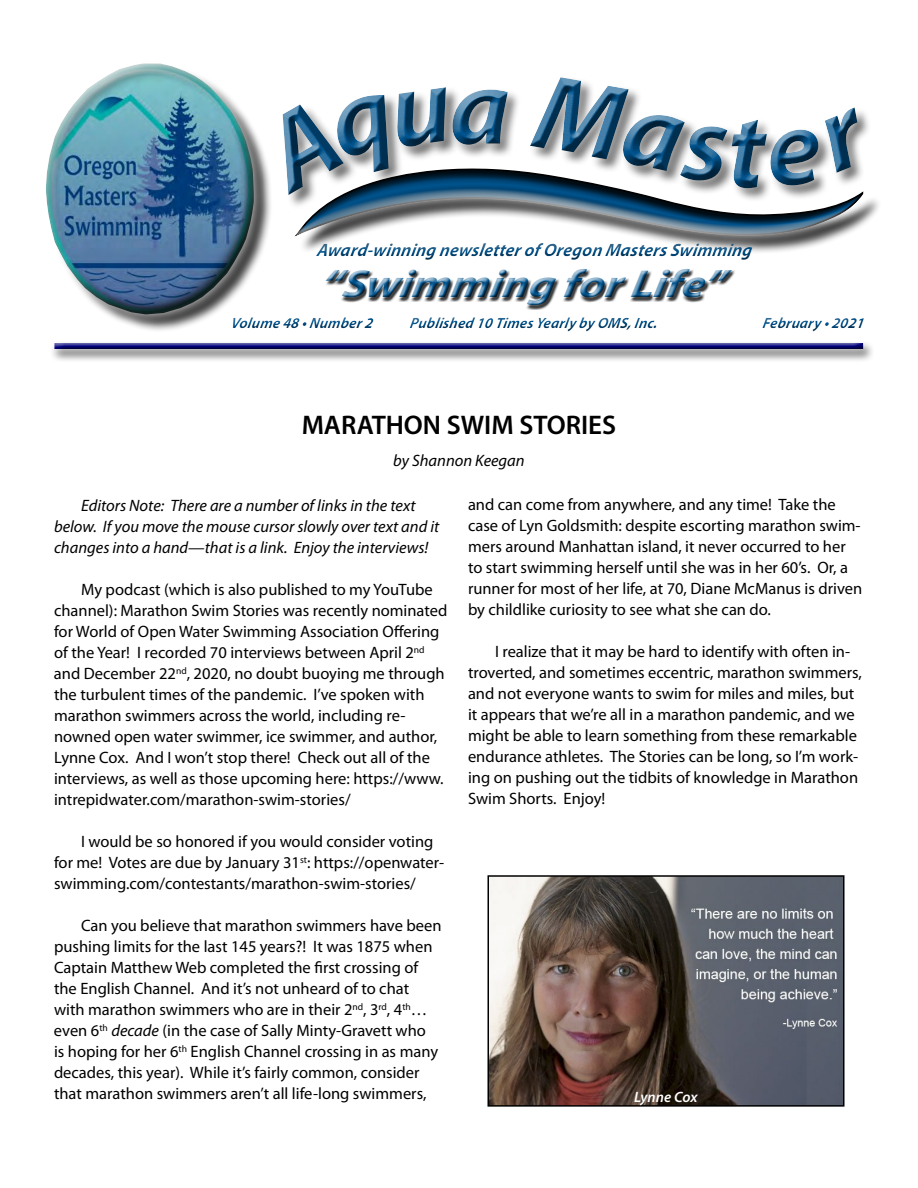
<style>
.page{position:relative;width:918px;height:1188px;background:#fff}
.page>*{position:absolute;margin:0;border:0;box-sizing:border-box;transform-origin:0 0}
.t1{font:italic 700 108px "Myriad Pro";color:#00538d}
.t2{font:italic 700 39px "Myriad Pro";color:#00538d;scale:1.2 1}
.t3{font:600 27px "Myriad Pro";color:#000}
.t4{font:italic 700 18px "Myriad Pro";color:#00538d}
.t5{font:16.5px/21px "Myriad Pro";color:#000}
.t6{font:italic 16.5px/21px "Myriad Pro";color:#000}
.t7{font:italic 700 15px "Myriad Pro";color:#00538d}
.t8{font:italic 600 15px "Myriad Pro";letter-spacing:-.005em;color:#fff}
.s1{font-style:italic}
</style>
<div class="page">
<div style="left:48px;top:66px;width:225px;height:267px;background:#000;opacity:.75"></div>
<div style="left:36px;top:54px;width:228px;height:270px;background:#fff;opacity:.75"></div>
<div style="left:33px;top:62px;width:234px;height:253px;background:#fff"></div>
<div style="left:35px;top:62px;width:205px;height:199px;background:#fff;opacity:.75"></div>
<div style="left:50px;top:93px;width:215px;height:222px;background:#000;opacity:.75"></div>
<div style="left:284px;top:188px;width:587px;height:59px;background:#fff;opacity:.75"></div>
<div style="left:307px;top:238px;width:472px;height:25px;background:#000;opacity:.75"></div>
<div style="left:324px;top:267px;width:412px;height:42px;background:#000;opacity:.75"></div>
<div style="left:223px;top:308px;width:650px;height:32px;background:#fff"></div>
<div style="left:217px;top:312px;width:667px;height:30px;background:#000;opacity:.75"></div>
<div style="left:50px;top:341px;width:824px;height:22px;background:#f4f4f4"></div>
<div style="left:45px;top:333px;width:828px;height:26px;background:#fff;opacity:.75"></div>
<div style="left:49px;top:343px;width:826px;height:8px;background:#000;opacity:.75"></div>
<img style="left:491px;top:878px;width:350px;height:226px">
<div style="left:488px;top:875px;width:356px;height:232px;border:2px solid #000"></div>
<svg style="left:218px;top:54px;width:661px;height:185px"></svg>
<h1 class="t1" style="left:450px;top:37px;width:61px">a</h1>
<p class="t4" style="left:317px;top:238px;width:441px">Award-winning newsletterof Oregon Masters Swimming</p>
<h2 class="t2" style="left:321px;top:259px;width:338px">“Swimming for Life”</h2>
<p class="t7" style="left:230px;top:313px;width:147px">Volume 48 •Number2</p>
<p class="t7" style="left:410px;top:313px;width:252px">Published 10 Times Yearly by OMS, Inc.</p>
<p class="t7" style="left:762px;top:313px;width:107px">February •2021</p>
<h3 class="t3" style="left:302px;top:408px;width:316px">MARATHON SWIM STORIES</h3>
<p class="t6" style="left:393px;top:449px;width:133px">by Shannon Keegan</p>
<p class="t6" style="left:54px;top:495px;width:387px;text-indent:27px">Editors Note: There are a number of links in the text below. If you move the mouse cursor slowly over text and it changes into a hand—that is a link. Enjoy the interviews!</p>
<p class="t5" style="left:54px;top:579px;width:395px;text-indent:27px">My podcast (which is also published to my YouTube channel): Marathon Swim Stories was recently nominated for World of Open Water Swimming Association Offering of the Year! I recorded 70 interviews between April 2<sup>nd </sup>and December 22<sup>nd</sup>, 2020, no doubt buoying me through the turbulent times of the pandemic. I’ve spoken with marathon swimmers across the world, including re&shy;nowned open water swimmer, ice swimmer, and author, Lynne Cox. And I won’t stop there! Check out all of the interviews, as well as those upcoming here: https://www. intrepidwater.com/marathon-swim-stories/</p>
<p class="t5" style="left:54px;top:831px;width:392px;text-indent:27px">I would be so honored if you would consider voting for me! Votes are due by January 31<sup>st</sup>: https://openwater&shy;swimming.com/contestants/marathon-swim-stories/</p>
<p class="t5" style="left:54px;top:915px;width:389px;text-indent:27px">Can you believe that marathon swimmers have been pushing limits for the last 145 years?! It was 1875 when Captain Matthew Web completed the first crossing of the English Channel. And it’s not unheard of to chat with marathon swimmers who are in their 2<sup>nd</sup>, 3<sup>rd</sup>, 4<sup>th</sup>… even 6<sup>th</sup> <span class="s1">decade</span> (in the case of Sally Minty-Gravett who<br>is hoping for her 6<sup>th</sup> English Channel crossing in as many decades, this year). While it’s fairly common, consider that marathon swimmers aren’t all life-long swimmers,</p>
<p class="t5" style="left:468px;top:494px;width:396px">and can come from anywhere, and any time! Take the case of Lyn Goldsmith: despite escorting marathon swim&shy;mers around Manhattan island, it never occurred to her to start swimming herself until she was in her 60’s. Or, a runner for most of her life, at 70, Diane McManus is driven by childlike curiosity to see what she can do.</p>
<p class="t5" style="left:468px;top:641px;width:395px;text-indent:27px">I realize that it may be hard to identify with often in&shy;troverted, and sometimes eccentric, marathon swimmers, and not everyone wants to swim for miles and miles, but it appears that we’re all in a marathon pandemic, and we might be able to learn something from these remarkable endurance athletes. The Stories can be long, so I’m work&shy;ing on pushing out the tidbits of knowledge in Marathon Swim Shorts. Enjoy!</p>
<p class="t8" style="left:634px;top:1087px;width:65px">Lynne Cox</p>
</div>
